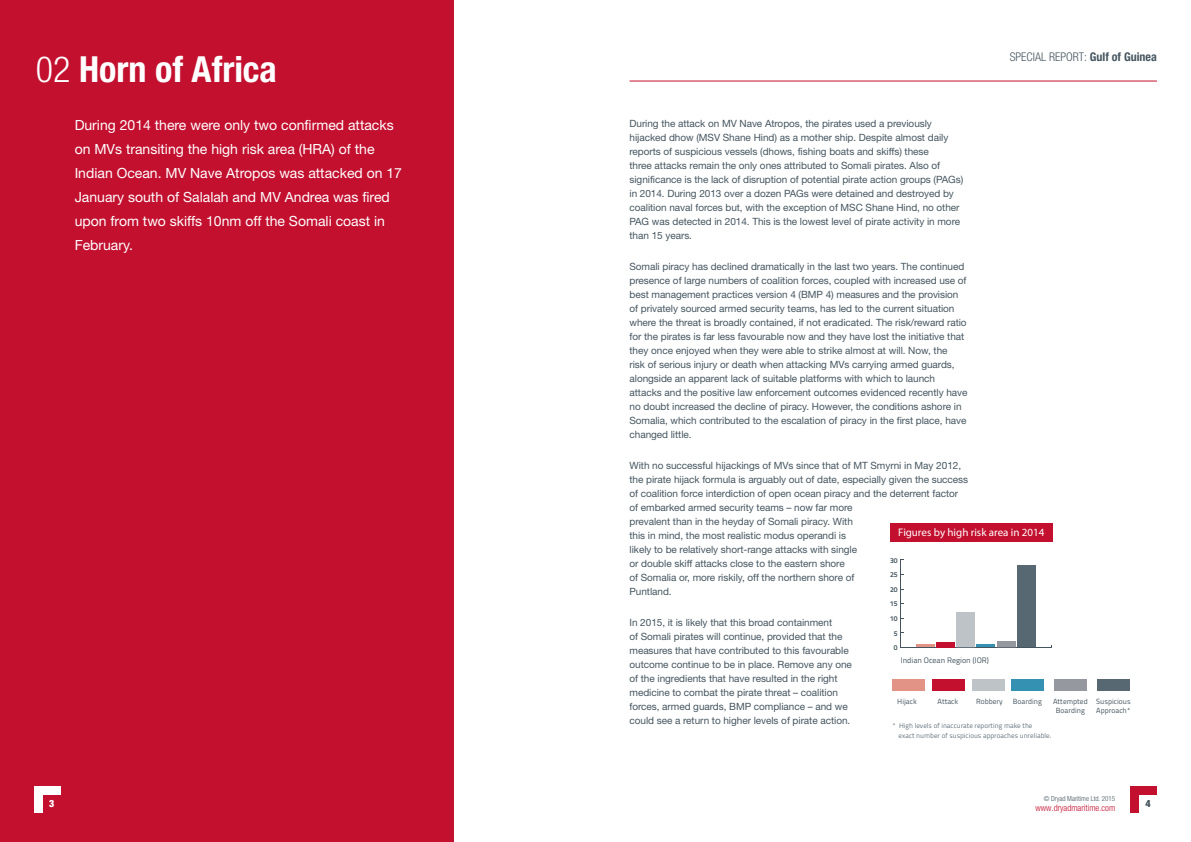
<style>
.page{position:relative;width:1191px;height:842px;background:#fff}
.page>*{position:absolute;margin:0;border:0;box-sizing:border-box;transform-origin:0 0}
.t1{font:700 condensed 36px "Helvetica Neue";color:#fff}
.t2{font:14px/24px "Helvetica Neue East A";color:#fff}
.t3{font:300 condensed 12px "Helvetica Neue";color:#45555f}
.t4{font:11px "Myriad Pro";color:#fff}
.t5{font:10px/14px "Helvetica Neue East A";letter-spacing:-.005em;color:#45555f}
.t6{font:900 condensed 10px "Helvetica Neue";color:#fff}
.t7{font:900 condensed 10px "Helvetica Neue";color:#45555f}
.t8{font:300 condensed 9px "Helvetica Neue";color:#c3102f}
.t9{font:7.9px "Titillium Text 25 L 400 wt";color:#45555f}
.t10{font:7.5px/9px "Titillium Text 25 L 400 wt";color:#45555f;text-align:center}
.t11{font:7.1px "Titillium Text 25 L 800 wt";color:#45555f}
.t12{font:7px/10px "Titillium Text 25 L 400 wt";color:#64757f}
.t13{font:300 condensed 7px "Helvetica Neue";color:#45555f}
.s1{font-weight:300}
.s2{font-weight:700}
</style>
<div class="page">
<div style="left:0;top:0;width:454px;height:842px;background:#c3102f"></div>
<div style="left:34px;top:786px;width:9px;height:27px;background:#fff"></div>
<div style="left:34px;top:786px;width:27px;height:9px;background:#fff"></div>
<div style="left:1130px;top:786px;width:9px;height:27px;background:#c3102f"></div>
<div style="left:1130px;top:786px;width:27px;height:9px;background:#c3102f"></div>
<hr style="left:629px;top:81px;width:528px;height:1px;background:#c3102f">
<div style="left:932px;top:680px;width:32px;height:11px;background:#c3102f"></div>
<div style="left:892px;top:680px;width:32px;height:11px;background:#e29386"></div>
<div style="left:972px;top:680px;width:32px;height:11px;background:#bec3c8"></div>
<div style="left:1011px;top:680px;width:32px;height:11px;background:#3591b2"></div>
<div style="left:1054px;top:680px;width:32px;height:11px;background:#95989e"></div>
<div style="left:1097px;top:680px;width:32px;height:11px;background:#586872"></div>
<div style="left:890px;top:523px;width:163px;height:19px;background:#c3102f"></div>
<hr style="left:900px;top:647px;width:151px;height:1px;background:#45555f">
<hr style="left:899px;top:560px;width:1px;height:87px;background:#45555f">
<div style="left:1017px;top:566px;width:18px;height:81px;background:#586872"></div>
<div style="left:997px;top:642px;width:18px;height:5px;background:#95999f"></div>
<svg style="left:997px;top:647px;width:19px;height:1px"></svg>
<hr style="left:977px;top:644px;width:18px;height:3px;background:#3591b2">
<div style="left:956px;top:612px;width:18px;height:35px;background:#bec3c8"></div>
<svg style="left:956px;top:647px;width:18px;height:1px"></svg>
<div style="left:936px;top:642px;width:18px;height:5px;background:#c3102f"></div>
<hr style="left:916px;top:644px;width:18px;height:3px;background:#e29386">
<p class="t1" style="left:36px;top:47px;width:242px"><span class="s1">02</span> Horn of Africa</p>
<p class="t3" style="left:1009px;top:49px;width:149px">SPECIAL REPORT: <span class="s2">Gulf of Guinea</span></p>
<p class="t2" style="left:75px;top:113px;width:329px">During 2014 there were only two confirmed attacks on MVs transiting the high risk area (HRA) of the Indian Ocean. MV Nave Atropos was attacked on 17<br>January south of Salalah and MV Andrea was fired upon from two skiffs 10nm off the Somali coast in February.</p>
<p class="t5" style="left:629px;top:116px;width:335px">During the attack on MV Nave Atropos, the pirates used a previously hijacked dhow (MSV Shane Hind) as a mother ship. Despite almost daily reports of suspicious vessels (dhows, fishing boats and skiffs) these<br>three attacks remain the only ones attributed to Somali pirates. Also of significance is the lack of disruption of potential pirate action groups (PAGs) in 2014. During 2013 over a dozen PAGs were detained and destroyed by coalition naval forces but, with the exception of MSC Shane Hind, no other PAG was detected in 2014. This is the lowest level of pirate activity in more than 15 years.</p>
<p class="t5" style="left:629px;top:259px;width:339px">Somali piracy has declined dramatically in the last two years. The continued presence of large numbers of coalition forces, coupled with increased use of best management practices version 4 (BMP 4) measures and the provision of privately sourced armed security teams, has led to the current situation where the threat is broadly contained, if not eradicated. The risk/reward ratio for the pirates is far less favourable now and they have lost the initiative that they once enjoyed when they were able to strike almost at will. Now, the<br>risk of serious injury or death when attacking MVs carrying armed guards, alongside an apparent lack of suitable platforms with which to launch attacks and the positive law enforcement outcomes evidenced recently have no doubt increased the decline of piracy. However, the conditions ashore in Somalia, which contributed to the escalation of piracy in the first place, have changed little.</p>
<p class="t5" style="left:629px;top:458px;width:340px">With no successful hijackings of MVs since that of MT Smyrni in May 2012, the pirate hijack formula is arguably out of date, especially given the success of coalition force interdiction of open ocean piracy and the deterrent factor of embarked armed security teams – now far more<br>prevalent than in the heyday of Somali piracy. With<br>this in mind, the most realistic modus operandi is<br>likely to be relatively short-range attacks with single<br>or double skiff attacks close to the eastern shore<br>of Somalia or, more riskily, off the northern shore of<br>Puntland.</p>
<p class="t5" style="left:629px;top:615px;width:224px">In 2015, it is likely that this broad containment<br>of Somali pirates will continue, provided that the measures that have contributed to this favourable outcome continue to be in place. Remove any one of the ingredients that have resulted in the right medicine to combat the pirate threat – coalition forces, armed guards, BMP compliance – and we could see a return to higher levels of pirate action.</p>
<p class="t4" style="left:898px;top:525px;width:148px">Figures by high risk area in 2014</p>
<p class="t11" style="left:890px;top:555px;width:9px">30</p>
<p class="t11" style="left:890px;top:569px;width:9px">25</p>
<p class="t11" style="left:890px;top:584px;width:9px">20</p>
<p class="t11" style="left:890px;top:598px;width:9px">15</p>
<p class="t11" style="left:890px;top:613px;width:9px">10</p>
<p class="t11" style="left:894px;top:627px;width:5px">5</p>
<p class="t11" style="left:894px;top:642px;width:5px">0</p>
<p class="t9" style="left:900px;top:655px;width:90px">Indian Ocean Region (IOR)</p>
<p class="t10" style="left:897px;top:696px;width:21px">Hijack</p>
<p class="t10" style="left:937px;top:696px;width:22px">Attack</p>
<p class="t10" style="left:976px;top:696px;width:28px">Robbery</p>
<p class="t10" style="left:1013px;top:696px;width:31px">Boarding</p>
<p class="t10" style="left:1053px;top:696px;width:36px">Attempted<br>Boarding</p>
<p class="t10" style="left:1096px;top:696px;width:36px;text-align:left">Suspicious<br>Approach*</p>
<p class="t12" style="left:898px;top:720px;width:154px;text-indent:-7px">* High levels of inaccurate reporting make the<br>exact number of suspicious approaches unreliable.</p>
<p class="t6" style="left:49px;top:798px;width:7px">3</p>
<p class="t13" style="left:1043px;top:794px;width:73px">© Dryad Maritime Ltd. 2015</p>
<p class="t8" style="left:1035px;top:803px;width:81px">www.dryadmaritime.com</p>
<p class="t7" style="left:1145px;top:798px;width:7px">4</p>
</div>
